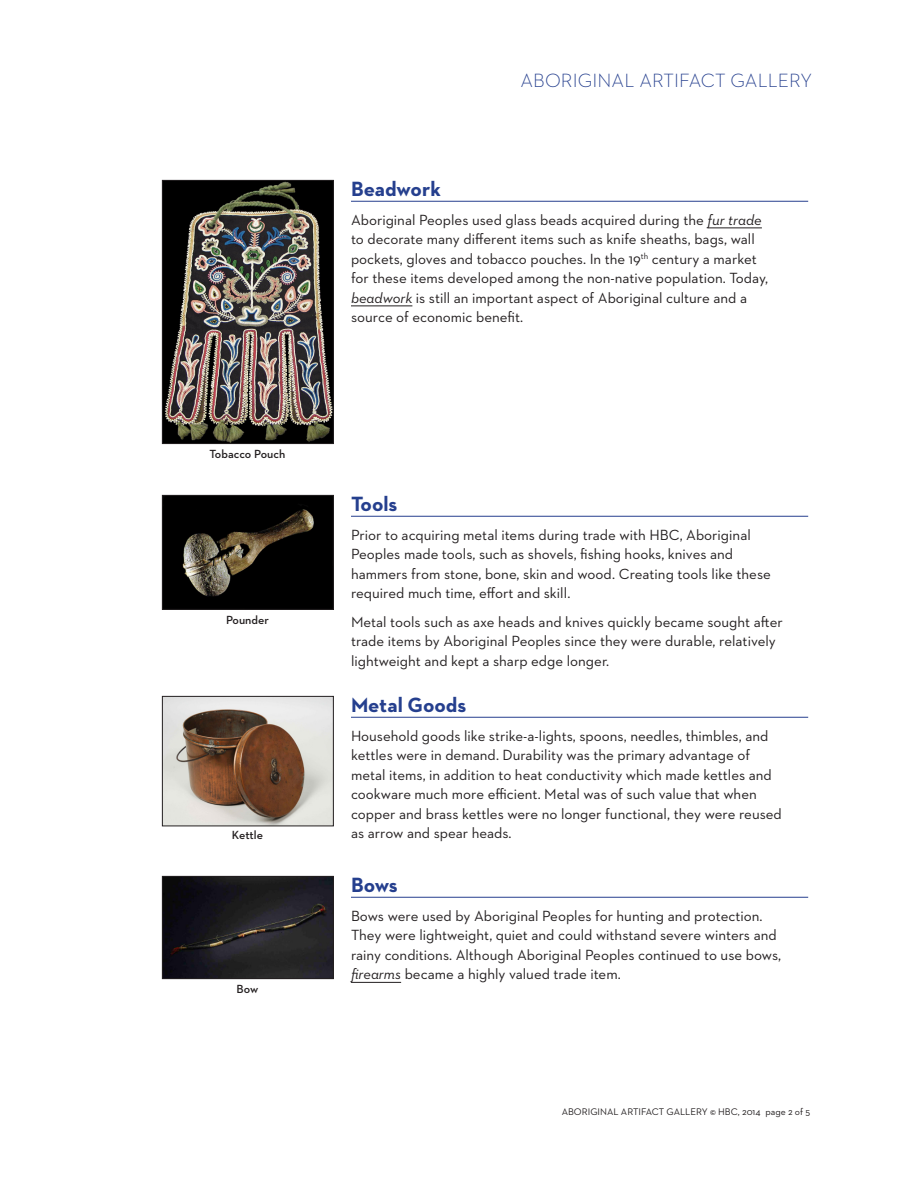
<style>
.page{position:relative;width:918px;height:1188px;background:#fff}
.page>*{position:absolute;margin:0;border:0;box-sizing:border-box;transform-origin:0 0}
.H2-N_with_rule{font:700 21px "Neutraface 2 Text";color:#253f8e}
.Title2{font:300 19.5px "Neutraface 2 Text";letter-spacing:.005em;color:#253f8e}
.Body-1{font:15px/19.5px "Neutraface 2 Text";color:#231f20}
.t1{font:600 12px "Neutraface 2 Text";color:#231f20}
.t2{font:9.75px "Neutraface 2 Text";color:#231f20}
.s1{font-style:italic}
</style>
<div class="page">
<img style="left:164px;top:182px;width:168px;height:260px">
<div style="left:162px;top:180px;width:172px;height:264px;border:1px solid #231f20"></div>
<hr style="left:351px;top:201px;width:457px;height:1px;background:#253f8e">
<hr style="left:708px;top:228px;width:54px;height:1px;background:#231f20">
<hr style="left:351px;top:306px;width:61px;height:1px;background:#231f20">
<img style="left:164px;top:497px;width:168px;height:111px">
<div style="left:162px;top:495px;width:172px;height:115px;border:1px solid #231f20"></div>
<hr style="left:351px;top:516px;width:457px;height:1px;background:#253f8e">
<img style="left:164px;top:698px;width:168px;height:126px">
<div style="left:162px;top:696px;width:172px;height:130px;border:1px solid #231f20"></div>
<hr style="left:351px;top:717px;width:457px;height:1px;background:#253f8e">
<img style="left:164px;top:878px;width:168px;height:99px">
<div style="left:162px;top:876px;width:172px;height:103px;border:1px solid #231f20"></div>
<hr style="left:351px;top:897px;width:457px;height:1px;background:#253f8e">
<hr style="left:351px;top:982px;width:50px;height:1px;background:#231f20">
<p class="t1" style="left:210px;top:447px;width:77px">Tobacco Pouch</p>
<p class="t1" style="left:226px;top:612px;width:44px">Pounder</p>
<p class="t1" style="left:232px;top:828px;width:33px">Kettle</p>
<p class="t1" style="left:237px;top:981px;width:23px">Bow</p>
<p class="Title2" style="left:521px;top:68px;width:293px">ABORIGINAL ARTIFACT GALLERY</p>
<p class="H2-N_with_rule" style="left:351px;top:176px;width:91px">Beadwork</p>
<p class="Body-1" style="left:351px;top:210px;width:419px">Aboriginal Peoples used glass beads acquired during the <span class="s1">fur trade </span>to decorate many different items such as knife sheaths, bags, wall pockets, gloves and tobacco pouches. In the 19<sup>th</sup> century a market for these items developed among the non-native population. Today, <span class="s1">beadwork</span> is still an important aspect of Aboriginal culture and a source of economic benefit.</p>
<p class="H2-N_with_rule" style="left:351px;top:491px;width:48px">Tools</p>
<p class="Body-1" style="left:351px;top:525px;width:421px">Prior to acquiring metal items during trade with HBC, Aboriginal Peoples made tools, such as shovels, fishing hooks, knives and hammers from stone, bone, skin and wood. Creating tools like these required much time, effort and skill.</p>
<p class="Body-1" style="left:351px;top:612px;width:433px">Metal tools such as axe heads and knives quickly became sought after trade items by Aboriginal Peoples since they were durable, relatively lightweight and kept a sharp edge longer.</p>
<p class="H2-N_with_rule" style="left:351px;top:692px;width:117px">Metal Goods</p>
<p class="Body-1" style="left:351px;top:726px;width:432px">Household goods like strike-a-lights, spoons, needles, thimbles, and kettles were in demand. Durability was the primary advantage of metal items, in addition to heat conductivity which made kettles and cookware much more efficient. Metal was of such value that when copper and brass kettles were no longer functional, they were reused as arrow and spear heads.</p>
<p class="H2-N_with_rule" style="left:351px;top:872px;width:48px">Bows</p>
<p class="Body-1" style="left:351px;top:906px;width:432px">Bows were used by Aboriginal Peoples for hunting and protection.<br>They were lightweight, quiet and could withstand severe winters and rainy conditions. Although Aboriginal Peoples continued to use bows, <span class="s1">firearms</span> became a highly valued trade item.</p>
<p class="t2" style="left:562px;top:1105px;width:250px">ABORIGINAL ARTIFACT GALLERY © HBC, 2014 page 2 of 5</p>
</div>
